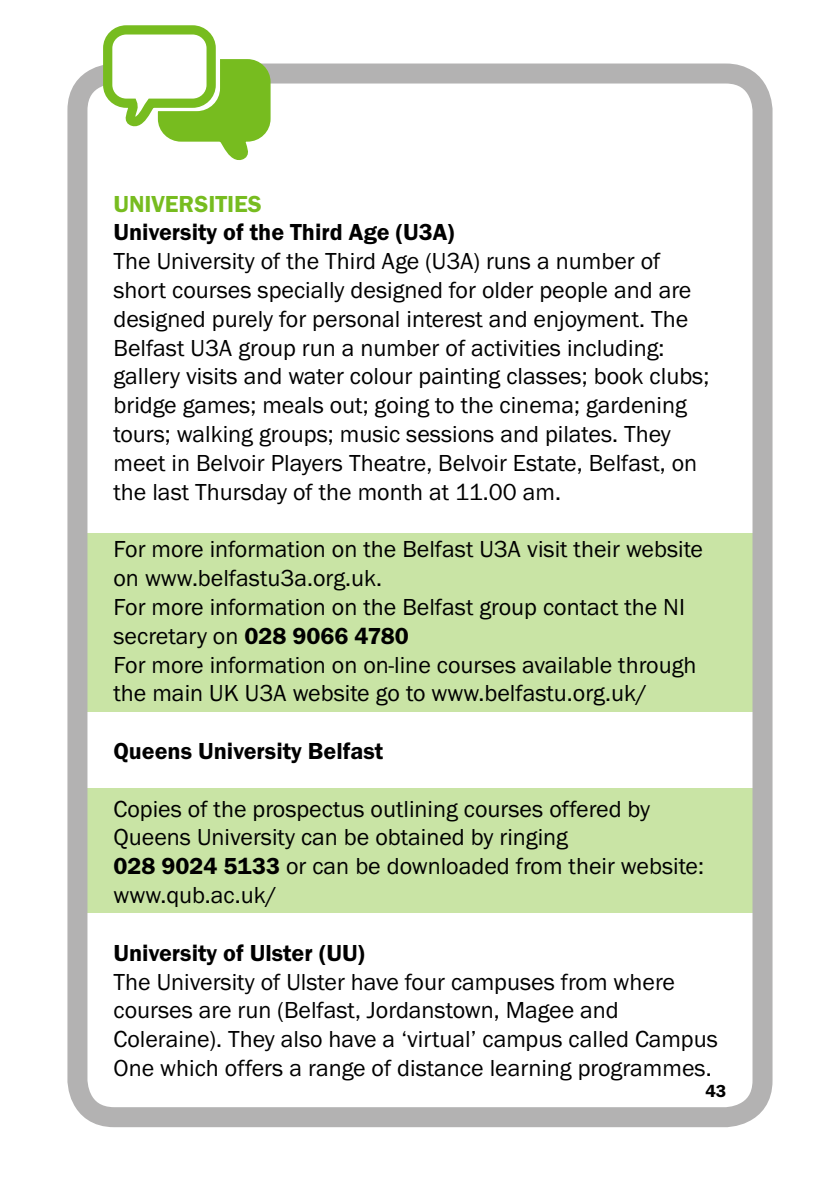
<style>
.page{position:relative;width:840px;height:1191px;background:#fff}
.page>*{position:absolute;margin:0;border:0;box-sizing:border-box;transform-origin:0 0}
.t1{font:24px/28.8px "Franklin Got ITC";color:#000}
.t2{font:600 24px "Franklin Got ITC";color:#000}
.t3{font:600 24px "Franklin Got ITC";color:#77bc1f}
.t4{font:600 18px "Franklin Got ITC";color:#000}
.s1{font-weight:600}
</style>
<div class="page">
<div style="left:77px;top:788px;width:686px;height:125px;background:#c9e4a5"></div>
<div style="left:77px;top:533px;width:686px;height:178px;background:#c9e4a5"></div>
<div style="left:67px;top:63px;width:705px;height:1064px;border:20px solid #b3b2b2;border-radius:37px"></div>
<svg style="left:102px;top:25px;width:169px;height:135px"></svg>
<p class="t3" style="left:113px;top:190px;width:150px">Universities</p>
<p class="t2" style="left:113px;top:218px;width:342px">University of the Third Age (U3A)</p>
<p class="t1" style="left:113px;top:246px;width:597px">The University of the Third Age (U3A) runs a number of short courses specially designed for older people and are designed purely for personal interest and enjoyment. The Belfast U3A group run a number of activities including: gallery visits and water colour painting classes; book clubs; bridge games; meals out; going to the cinema; gardening tours; walking groups; music sessions and pilates. They meet in Belvoir Players Theatre, Belvoir Estate, Belfast, on the last Thursday of the month at 11.00 am.</p>
<p class="t1" style="left:113px;top:534px;width:590px">For more information on the Belfast U3A visit their website on www.belfastu3a.org.uk.<br>For more information on the Belfast group contact the NI secretary on <span class="s1">028 9066 4780<br></span>For more information on on-line courses available through the main UK U3A website go to www.belfastu.org.uk/</p>
<p class="t2" style="left:113px;top:737px;width:271px">Queens University Belfast</p>
<p class="t1" style="left:113px;top:793px;width:591px">Copies of the prospectus outlining courses offered by Queens University can be obtained by ringing<br><span class="s1">028 9024 5133</span> or can be downloaded from their website: www.qub.ac.uk/</p>
<p class="t2" style="left:113px;top:938px;width:253px">University of Ulster (UU)</p>
<p class="t1" style="left:113px;top:966px;width:605px">The University of Ulster have four campuses from where courses are run (Belfast, Jordanstown, Magee and Coleraine). They also have a ‘virtual’ campus called Campus One which offers a range of distance learning programmes.</p>
<p class="t4" style="left:705px;top:1080px;width:22px">43</p>
</div>
